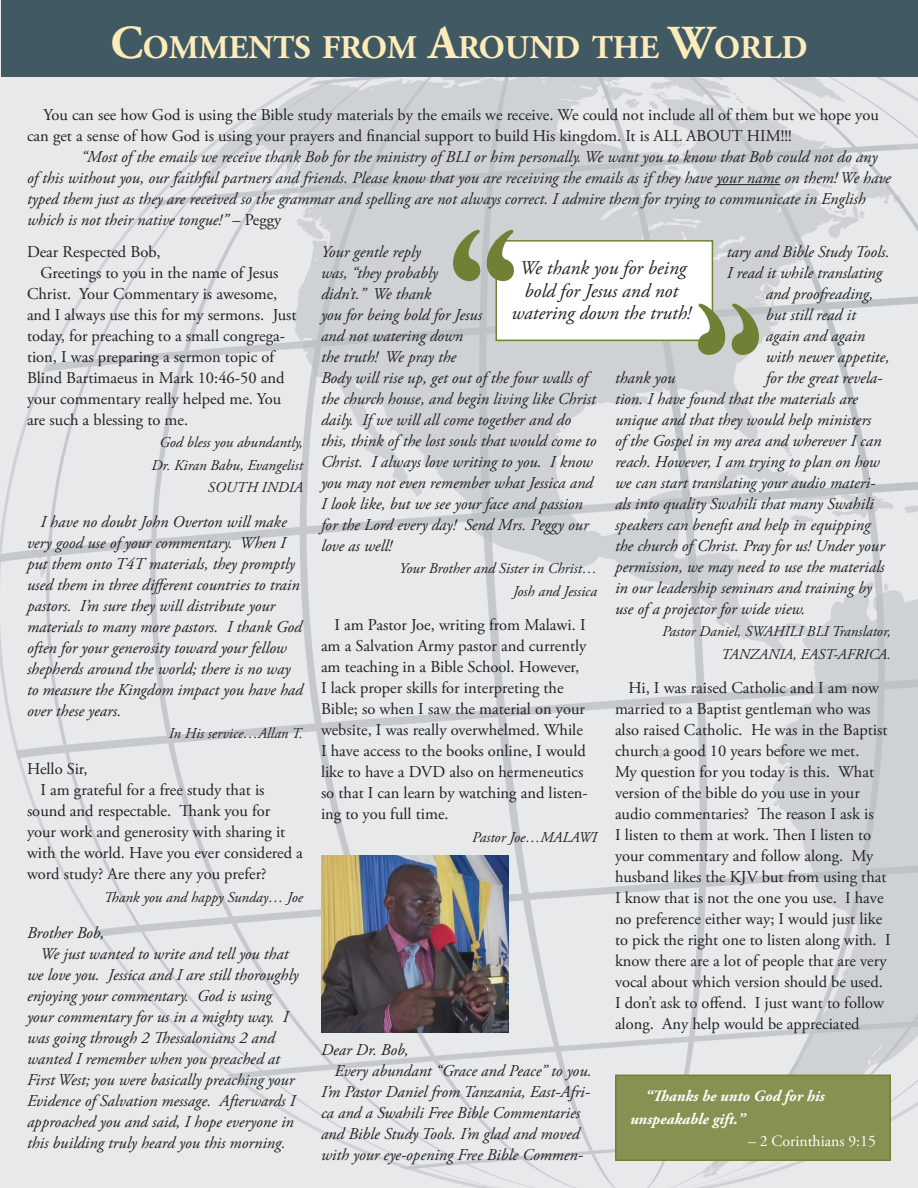
<style>
.page{position:relative;width:918px;height:1188px;background:#fff}
.page>*{position:absolute;margin:0;border:0;box-sizing:border-box;transform-origin:0 0}
.Heading{font:700 33px "Adobe Garamond Pro";color:#fdebba}
.t1{font:italic 19.5px/22.5px "Adobe Garamond Pro";color:#231f20;text-align:center}
.Letter{font:italic 16.5px/21px "Adobe Garamond Pro";color:#231f20}
.Letter-2{font:16.5px/21px "Adobe Garamond Pro";color:#231f20}
.Greeting{font:16.5px "Adobe Garamond Pro";color:#231f20}
.Greeting-2{font:italic 16.5px "Adobe Garamond Pro";color:#231f20}
.Verse{font:italic 700 15.75px/22.5px "Adobe Garamond Pro";color:#fff}
.Verse-2{font:15.75px "Adobe Garamond Pro";color:#fff}
.Signatures{font:italic 15px/22.5px "Adobe Garamond Pro";color:#231f20;text-align:right}
.s1{font-size:47.25px}
.s2{font-style:normal}
</style>
<div class="page">
<img style="left:0;top:1px;width:918px;height:1187px">
<div style="left:1px;top:0;width:917px;height:76px;background:#415963"></div>
<img style="left:321px;top:855px;width:187px;height:177px">
<hr style="left:716px;top:184px;width:64px;height:1px;background:#231f20">
<div style="left:496px;top:240px;width:217px;height:101px;background:#fff;border:2px solid #708035"></div>
<svg style="left:698px;top:304px;width:61px;height:51px;background:#9fa983"></svg>
<svg style="left:453px;top:230px;width:61px;height:51px;background:#9ea881"></svg>
<div style="left:616px;top:1075px;width:274px;height:85px;background:#879151"></div>
<div style="left:615px;top:1075px;width:276px;height:86px;border:2px solid #708035"></div>
<p class="Heading" style="left:110px;top:29px;width:675px"><span class="s1">C</span>OMMENTS FROM <span class="s1">A</span>ROUND THE <span class="s1">W</span>ORLD</p>
<p class="Letter-2" style="left:27px;top:105px;width:853px;text-indent:17px">You can see how God is using the Bible study materials by the emails we receive. We could not include all of them but we hope you can get a sense of how God is using your prayers and financial support to build His kingdom. It is ALL ABOUT HIM!!!</p>
<p class="Letter" style="left:27px;top:147px;width:865px;text-indent:54px">“Most of the emails we receive thank Bob for the ministry of BLI or him personally. We want you to know that Bob could not do any of this without you, our faithful partners and friends. Please know that you are receiving the emails as if they have your name on them! We have typed them just as they are received so the grammar and spelling are not always correct. I admire them for trying to communicate in English which is not their native tongue!” <span class="s2">– Peggy</span></p>
<p class="t1" style="left:511px;top:257px;width:181px">We thank you for being bold for Jesus and not watering down the truth!</p>
<p class="Letter" style="left:727px;top:241px;width:165px">tary and Bible Study Tools.</p>
<p class="Letter" style="left:727px;top:262px;width:157px">I read it while translating</p>
<p class="Letter" style="left:766px;top:283px;width:109px">and proofreading,</p>
<p class="Letter" style="left:766px;top:304px;width:92px">but still read it</p>
<p class="Letter" style="left:766px;top:325px;width:101px">again and again</p>
<p class="Letter" style="left:766px;top:346px;width:125px">with newer appetite,</p>
<p class="Greeting" style="left:27px;top:241px;width:135px">Dear Respected Bob,</p>
<p class="Letter-2" style="left:27px;top:262px;width:271px;text-indent:14px">Greetings to you in the name of Jesus Christ. Your Commentary is awesome, and I always use this for my sermons. Just today, for preaching to a small congrega&shy;tion, I was preparing a sermon topic of Blind Bartimaeus in Mark 10:46-50 and your commentary really helped me. You are such a blessing to me.</p>
<p class="Signatures" style="left:151px;top:431px;width:153px">God bless you abundantly,<br>Dr. Kiran Babu, Evangelist<br>SOUTH INDIA</p>
<p class="Letter" style="left:27px;top:511px;width:278px;text-indent:14px">I have no doubt John Overton will make very good use of your commentary. When I put them onto T4T materials, they promptly used them in three different countries to train pastors. I’m sure they will distribute your materials to many more pastors. I thank God often for your generosity toward your fellow shepherds around the world; there is no way to measure the Kingdom impact you have had over these years.</p>
<p class="Signatures" style="left:169px;top:722px;width:136px">In His service…Allan T.</p>
<p class="Greeting" style="left:27px;top:759px;width:62px">Hello Sir,</p>
<p class="Letter-2" style="left:27px;top:780px;width:277px;text-indent:14px">I am grateful for a free study that is sound and respectable. Thank you for your work and generosity with sharing it with the world. Have you ever considered a word study? Are there any you prefer?</p>
<p class="Signatures" style="left:104px;top:886px;width:201px">Thank you and happy Sunday… Joe</p>
<p class="Greeting-2" style="left:27px;top:922px;width:79px">Brother Bob,</p>
<p class="Letter" style="left:27px;top:943px;width:273px;text-indent:14px">We just wanted to write and tell you that we love you. Jessica and I are still thoroughly enjoying your commentary. God is using your commentary for us in a mighty way. I was going through 2 Thessalonians 2 and wanted I remember when you preached at First West; you were basically preaching your Evidence of Salvation message. Afterwards I approached you and said, I hope everyone in this building truly heard you this morning.</p>
<p class="Letter" style="left:321px;top:241px;width:277px">Your gentle reply<br>was, “they probably<br>didn’t.” We thank<br>you for being bold for Jesus<br>and not watering down<br>the truth! We pray the<br>Body will rise up, get out of the four walls of the church house, and begin living like Christ daily. If we will all come together and do this, think of the lost souls that would come to<br>Christ. I always love writing to you. I know you may not even remember what Jessica and<br>I look like, but we see your face and passion for the Lord every day! Send Mrs. Peggy our love as well!</p>
<p class="Signatures" style="left:399px;top:557px;width:199px">Your Brother and Sister in Christ…<br>Josh and Jessica</p>
<p class="Letter-2" style="left:321px;top:615px;width:268px;text-indent:14px">I am Pastor Joe, writing from Malawi. I am a Salvation Army pastor and currently am teaching in a Bible School. However, I lack proper skills for interpreting the Bible; so when I saw the material on your website, I was really overwhelmed. While I have access to the books online, I would like to have a DVD also on hermeneutics so that I can learn by watching and listen&shy;ing to you full time.</p>
<p class="Signatures" style="left:472px;top:826px;width:126px">Pastor Joe…MALAWI</p>
<p class="Letter" style="left:615px;top:367px;width:271px;text-indent:151px">for the great revela&shy;tion. I have found that the materials are unique and that they would help ministers of the Gospel in my area and wherever I can reach. However, I am trying to plan on how we can start translating your audio materi&shy;als into quality Swahili that many Swahili speakers can benefit and help in equipping the church of Christ. Pray for us! Under your permission, we may need to use the materials in our leadership seminars and training by use of a projector for wide view.</p>
<p class="Signatures" style="left:662px;top:620px;width:230px">Pastor Daniel, SWAHILI BLI Translator,<br>TANZANIA, EAST-AFRICA.</p>
<p class="Letter-2" style="left:615px;top:678px;width:277px;text-indent:14px">Hi, I was raised Catholic and I am now married to a Baptist gentleman who was also raised Catholic. He was in the Baptist church a good 10 years before we met.<br>My question for you today is this. What version of the bible do you use in your audio commentaries? The reason I ask is<br>I listen to them at work. Then I listen to your commentary and follow along. My husband likes the KJV but from using that I know that is not the one you use. I have no preference either way; I would just like to pick the right one to listen along with. I know there are a lot of people that are very vocal about which version should be used.<br>I don’t ask to offend. I just want to follow along. Any help would be appreciated</p>
<p class="Letter" style="left:615px;top:367px;width:62px">thank you</p>
<p class="Greeting-2" style="left:321px;top:1039px;width:89px">Dear Dr. Bob,</p>
<p class="Letter" style="left:321px;top:1060px;width:272px;text-indent:14px">Every abundant “Grace and Peace” to you.<br>I’m Pastor Daniel from Tanzania, East-Afri&shy;ca and a Swahili Free Bible Commentaries and Bible Study Tools. I’m glad and moved with your eye-opening Free Bible Commen-</p>
<p class="Verse" style="left:630px;top:1085px;width:196px;text-indent:15px">“Thanks be unto God for his unspeakable gift.”</p>
<p class="Verse-2" style="left:748px;top:1132px;width:130px">– 2 Corinthians 9:15</p>
</div>
